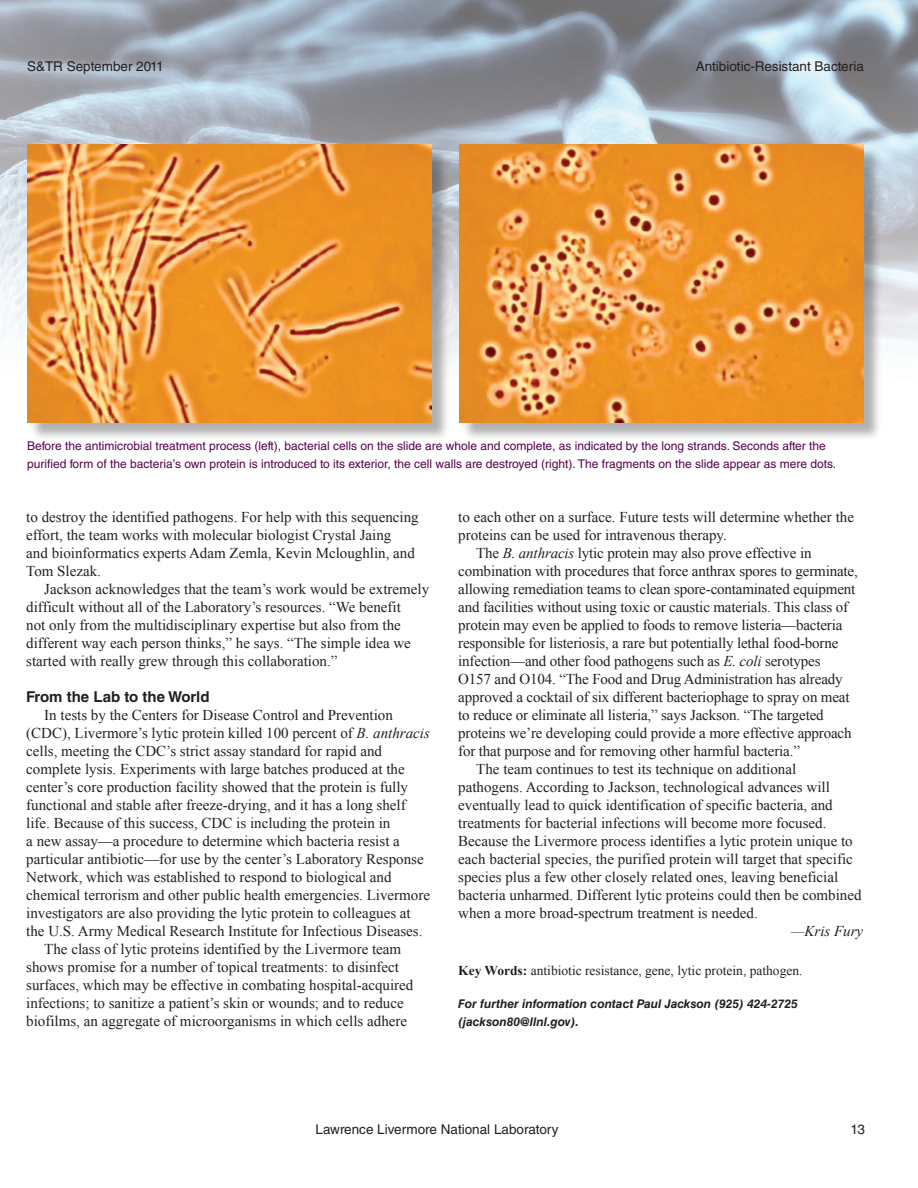
<style>
.page{position:relative;width:918px;height:1188px;background:#fff}
.page>*{position:absolute;margin:0;border:0;box-sizing:border-box;transform-origin:0 0}
.STR_general_text{font:15px/18px "Times New Roman";color:#231f20}
.STR_lev1_head{font:700 15px "Helvetica LT Std";color:#231f20}
.STR_article_writer{font:italic 15px "Times New Roman";color:#231f20}
.t1{font:13.5px "Helvetica LT Std";color:#231f20}
.STR_Key_Words{font:13.5px "Times New Roman";color:#231f20}
.STR_Captions{font:12px/18px "Helvetica LT Std";color:#56004e}
.STR_further_info{font:italic 700 12px/18px "Helvetica LT Std";color:#231f20}
.s1{font-style:italic}
.s2{font-weight:700}
</style>
<div class="page">
<img style="left:0;top:0;width:918px;height:356px">
<div style="left:30px;top:146px;width:421px;height:296px;background:#231f20;opacity:.35"></div>
<img style="left:27px;top:144px;width:405px;height:279px">
<div style="left:462px;top:146px;width:420px;height:296px;background:#231f20;opacity:.35"></div>
<img style="left:459px;top:144px;width:405px;height:279px">
<p class="t1" style="left:27px;top:59px;width:138px">S&amp;TR September 2011</p>
<p class="t1" style="left:696px;top:59px;width:170px">Antibiotic-Resistant Bacteria</p>
<p class="STR_Captions" style="left:27px;top:437px;width:811px">Before the antimicrobial treatment process (left), bacterial cells on the slide are whole and complete, as indicated by the long strands. Seconds after the purified form of the bacteria’s own protein is introduced to its exterior, the cell walls are destroyed (right). The fragments on the slide appear as mere dots.</p>
<p class="STR_general_text" style="left:26px;top:508px;width:394px">to destroy the identified pathogens. For help with this sequencing effort, the team works with molecular biologist Crystal Jaing<br>and bioinformatics experts Adam Zemla, Kevin Mcloughlin, and Tom Slezak.</p>
<p class="STR_general_text" style="left:26px;top:580px;width:404px;text-indent:18px">Jackson acknowledges that the team’s work would be extremely difficult without all of the Laboratory’s resources. “We benefit<br>not only from the multidisciplinary expertise but also from the different way each person thinks,” he says. “The simple idea we started with really grew through this collaboration.”</p>
<p class="STR_lev1_head" style="left:26px;top:688px;width:185px">From the Lab to the World</p>
<p class="STR_general_text" style="left:26px;top:706px;width:405px;text-indent:18px">In tests by the Centers for Disease Control and Prevention (CDC), Livermore’s lytic protein killed 100 percent of <span class="s1">B. anthracis </span>cells, meeting the CDC’s strict assay standard for rapid and complete lysis. Experiments with large batches produced at the center’s core production facility showed that the protein is fully functional and stable after freeze-drying, and it has a long shelf life. Because of this success, CDC is including the protein in<br>a new assay—a procedure to determine which bacteria resist a particular antibiotic—for use by the center’s Laboratory Response Network, which was established to respond to biological and chemical terrorism and other public health emergencies. Livermore investigators are also providing the lytic protein to colleagues at the U.S. Army Medical Research Institute for Infectious Diseases.</p>
<p class="STR_general_text" style="left:26px;top:940px;width:389px;text-indent:18px">The class of lytic proteins identified by the Livermore team shows promise for a number of topical treatments: to disinfect surfaces, which may be effective in combating hospital-acquired infections; to sanitize a patient’s skin or wounds; and to reduce biofilms, an aggregate of microorganisms in which cells adhere</p>
<p class="STR_general_text" style="left:458px;top:508px;width:397px">to each other on a surface. Future tests will determine whether the proteins can be used for intravenous therapy.</p>
<p class="STR_general_text" style="left:458px;top:544px;width:401px;text-indent:18px">The <span class="s1">B. anthracis</span> lytic protein may also prove effective in combination with procedures that force anthrax spores to germinate, allowing remediation teams to clean spore-contaminated equipment and facilities without using toxic or caustic materials. This class of protein may even be applied to foods to remove listeria—bacteria responsible for listeriosis, a rare but potentially lethal food-borne infection—and other food pathogens such as <span class="s1">E. coli</span> serotypes<br>O157 and O104. “The Food and Drug Administration has already approved a cocktail of six different bacteriophage to spray on meat to reduce or eliminate all listeria,” says Jackson. “The targeted proteins we’re developing could provide a more effective approach for that purpose and for removing other harmful bacteria.”</p>
<p class="STR_general_text" style="left:458px;top:760px;width:405px;text-indent:18px">The team continues to test its technique on additional pathogens. According to Jackson, technological advances will eventually lead to quick identification of specific bacteria, and treatments for bacterial infections will become more focused.<br>Because the Livermore process identifies a lytic protein unique to each bacterial species, the purified protein will target that specific species plus a few other closely related ones, leaving beneficial bacteria unharmed. Different lytic proteins could then be combined when a more broad-spectrum treatment is needed.</p>
<p class="STR_article_writer" style="left:791px;top:921px;width:74px">—Kris Fury</p>
<p class="STR_Key_Words" style="left:458px;top:961px;width:346px"><span class="s2">Key Words:</span> antibiotic resistance, gene, lytic protein, pathogen.</p>
<p class="STR_further_info" style="left:458px;top:995px;width:341px">For further information contact Paul Jackson (925) 424-2725 (jackson80@llnl.gov).</p>
<p class="t1" style="left:316px;top:1121px;width:245px">Lawrence Livermore National Laboratory</p>
<p class="t1" style="left:850px;top:1121px;width:16px">13</p>
</div>
